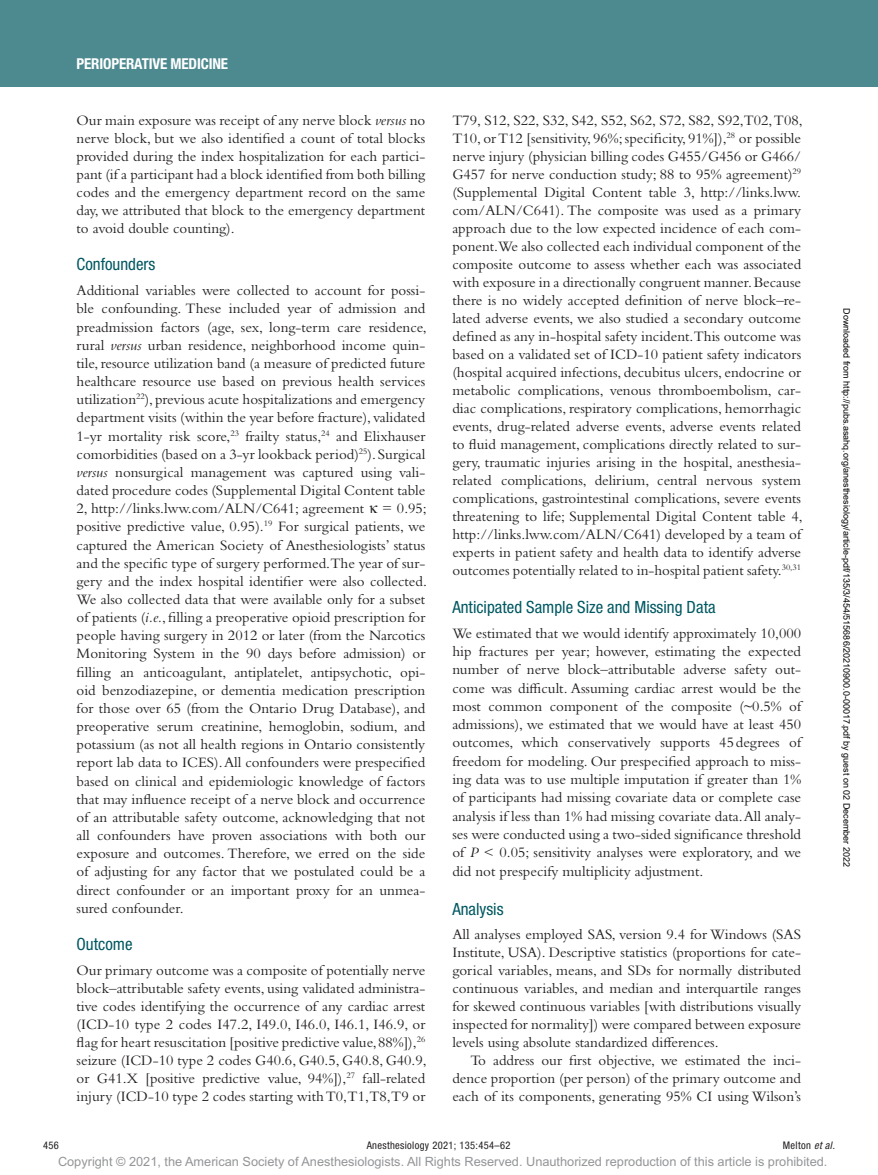
<style>
.page{position:relative;width:878px;height:1175px;background:#fff}
.page>*{position:absolute;margin:0;border:0;box-sizing:border-box;transform-origin:0 0}
.t1{font:condensed 16.8px "Helvetica Neue LT Std";color:#005861}
.t2{font:15px/18px "Bembo Std";color:#231f20;text-align:justify}
.t3{font:700 condensed 15px "Helvetica Neue LT Std";letter-spacing:-.01em;color:#fff}
.t4{font:12.75px "Arial MT Std";color:#939598}
.t5{font:condensed 10.5px "Helvetica Neue LT Std";letter-spacing:.03em;color:#231f20}
.t6{font:9px "Arial";color:#000}
.s1{font-style:italic}
.s2{font-family:"Gandhari Unicode"}
</style>
<div class="page">
<div style="left:0;top:0;width:878px;height:86px;background:#4d8a90"></div>
<p class="t3" style="left:77px;top:54px;width:153px">PERIOPERATIVE MEDICINE</p>
<p class="t2" style="left:77px;top:111px;width:350px">Our main exposure was receipt of any nerve block <span class="s1">versus</span> no nerve block, but we also identified a count of total blocks provided during the index hospitalization for each partici&shy;pant (if a participant had a block identified from both billing codes and the emergency department record on the same day, we attributed that block to the emergency department to avoid double counting).</p>
<p class="t1" style="left:77px;top:255px;width:80px">Confounders</p>
<p class="t2" style="left:77px;top:281px;width:352px">Additional variables were collected to account for possi&shy;ble confounding. These included year of admission and preadmission factors (age, sex, long-term care residence, rural <span class="s1">versus</span> urban residence, neighborhood income quin&shy;tile, resource utilization band (a measure of predicted future healthcare resource use based on previous health services utilization<sup>22</sup>), previous acute hospitalizations and emergency department visits (within the year before fracture), validated 1-yr mortality risk score,<sup>23</sup> frailty status,<sup>24</sup> and Elixhauser comorbidities (based on a 3-yr lookback period)<sup>25</sup>). Surgical <span class="s1">versus</span> nonsurgical management was captured using vali&shy;dated procedure codes (Supplemental Digital Content table 2, http://links.lww.com/ALN/C641; agreement <span class="s2">κ</span> = 0.95; positive predictive value, 0.95).<sup>19</sup> For surgical patients, we captured the American Society of Anesthesiologists’ status and the specific type of surgery performed.The year of sur&shy;gery and the index hospital identifier were also collected.<br>We also collected data that were available only for a subset of patients (<span class="s1">i.e.</span>, filling a preoperative opioid prescription for people having surgery in 2012 or later (from the Narcotics Monitoring System in the 90 days before admission) or filling an anticoagulant, antiplatelet, antipsychotic, opi&shy;oid benzodiazepine, or dementia medication prescription for those over 65 (from the Ontario Drug Database), and preoperative serum creatinine, hemoglobin, sodium, and potassium (as not all health regions in Ontario consistently report lab data to ICES). All confounders were prespecified based on clinical and epidemiologic knowledge of factors that may influence receipt of a nerve block and occurrence of an attributable safety outcome, acknowledging that not all confounders have proven associations with both our exposure and outcomes. Therefore, we erred on the side of adjusting for any factor that we postulated could be a direct confounder or an important proxy for an unmea&shy;sured confounder.</p>
<p class="t1" style="left:77px;top:934px;width:57px">Outcome</p>
<p class="t2" style="left:77px;top:960px;width:352px">Our primary outcome was a composite of potentially nerve block–attributable safety events, using validated administra&shy;tive codes identifying the occurrence of any cardiac arrest (ICD-10 type 2 codes I47.2, I49.0, I46.0, I46.1, I46.9, or flag for heart resuscitation [positive predictive value, 88%]),<sup>26 </sup>seizure (ICD-10 type 2 codes G40.6, G40.5, G40.8, G40.9, or G41.X [positive predictive value, 94%]),<sup>27</sup> fall-related injury (ICD-10 type 2 codes starting with T0,T1,T8,T9 or</p>
<p class="t2" style="left:452px;top:111px;width:352px">T79, S12, S22, S32, S42, S52, S62, S72, S82, S92,T02, T08, T10, or T12 [sensitivity, 96%; specificity, 91%]),<sup>28</sup> or possible nerve injury (physician billing codes G455/G456 or G466/ G457 for nerve conduction study; 88 to 95% agreement)<sup>29 </sup>(Supplemental Digital Content table 3, http://links.lww. com/ALN/C641). The composite was used as a primary approach due to the low expected incidence of each com&shy;ponent.We also collected each individual component of the composite outcome to assess whether each was associated with exposure in a directionally congruent manner. Because there is no widely accepted definition of nerve block–re&shy;lated adverse events, we also studied a secondary outcome defined as any in-hospital safety incident.This outcome was based on a validated set of ICD-10 patient safety indicators (hospital acquired infections, decubitus ulcers, endocrine or metabolic complications, venous thromboembolism, car&shy;diac complications, respiratory complications, hemorrhagic events, drug-related adverse events, adverse events related to fluid management, complications directly related to sur&shy;gery, traumatic injuries arising in the hospital, anesthesia&shy;related complications, delirium, central nervous system complications, gastrointestinal complications, severe events threatening to life; Supplemental Digital Content table 4, http://links.lww.com/ALN/C641) developed by a team of experts in patient safety and health data to identify adverse outcomes potentially related to in-hospital patient safety.<sup>30,31</sup></p>
<p class="t1" style="left:452px;top:597px;width:265px">Anticipated Sample Size and Missing Data</p>
<p class="t2" style="left:452px;top:623px;width:350px">We estimated that we would identify approximately 10,000 hip fractures per year; however, estimating the expected number of nerve block–attributable adverse safety out&shy;come was difficult. Assuming cardiac arrest would be the most common component of the composite (~0.5% of admissions), we estimated that we would have at least 450 outcomes, which conservatively supports 45degrees of freedom for modeling. Our prespecified approach to miss&shy;ing data was to use multiple imputation if greater than 1% of participants had missing covariate data or complete case analysis if less than 1% had missing covariate data. All analy&shy;ses were conducted using a two-sided significance threshold of <span class="s1">P</span> &lt; 0.05; sensitivity analyses were exploratory, and we did not prespecify multiplicity adjustment.</p>
<p class="t1" style="left:452px;top:899px;width:53px">Analysis</p>
<p class="t2" style="left:452px;top:925px;width:350px">All analyses employed SAS, version 9.4 for Windows (SAS Institute, USA). Descriptive statistics (proportions for cate&shy;gorical variables, means, and SDs for normally distributed continuous variables, and median and interquartile ranges for skewed continuous variables [with distributions visually inspected for normality]) were compared between exposure levels using absolute standardized differences.</p>
<p class="t2" style="left:452px;top:1051px;width:350px;text-indent:18px">To address our first objective, we estimated the inci&shy;dence proportion (per person) of the primary outcome and each of its components, generating 95% CI using Wilson’s</p>
<p class="t6" style="left:850px;top:308px;width:560px;rotate:90deg">Downloaded from http://pubs.asahq.org/anesthesiology/article-pdf/135/3/454/515686/20210900.0-00017.pdf by guest on 02 December 2022</p>
<p class="t5" style="left:43px;top:1139px;width:17px">456</p>
<p class="t5" style="left:367px;top:1139px;width:145px">Anesthesiology 2021; 135:454–62</p>
<p class="t5" style="left:782px;top:1139px;width:53px">Melton <span class="s1">et al.</span></p>
<p class="t4" style="left:58px;top:1154px;width:771px">Copyright © 2021, the American Society of Anesthesiologists. All Rights Reserved. Unauthorized reproduction of this article is prohibited.</p>
</div>
